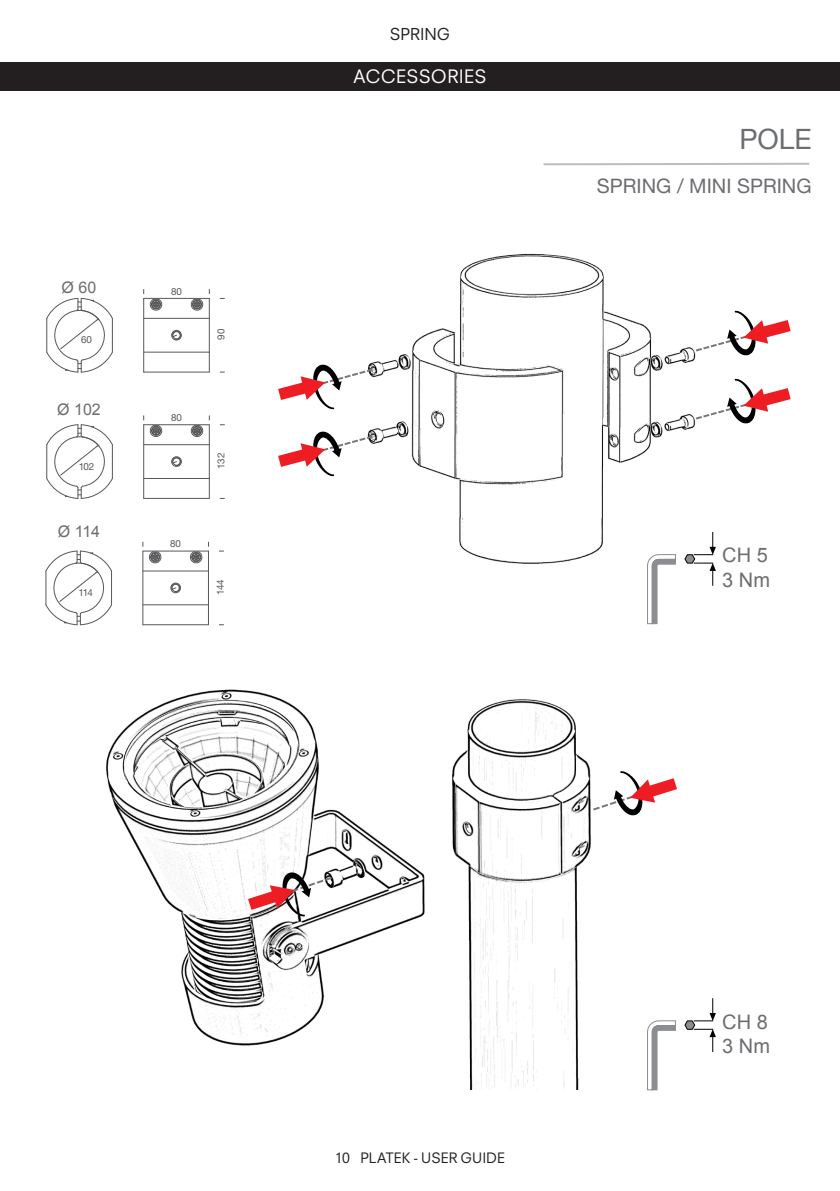
<style>
.page{position:relative;width:840px;height:1191px;background:#fff}
.page>*{position:absolute;margin:0;border:0;box-sizing:border-box;transform-origin:0 0}
.t1{font:28px "Helvetica Neue";color:#6c6d70}
.t2{font:20px "Helvetica Neue";color:#6c6d70}
.t3{font:20px/24px "Arial";color:#6c6d70}
.t4{font:18px "Neuzeit SLT Std";letter-spacing:.015em;color:#fff}
.t5{font:16px "Arial";color:#6c6d70}
.t6{font:16px "Neuzeit SLT Std";color:#231f20}
.t7{font:14px "Neuzeit SLT Std";letter-spacing:.005em;color:#231f20}
.t8{font:9.8px "Helvetica Neue";letter-spacing:-.01em;color:#57585a}
</style>
<div class="page">
<img style="left:106px;top:689px;width:485px;height:400px">
<img style="left:371px;top:253px;width:325px;height:311px">
<svg style="left:646px;top:553px;width:30px;height:71px"></svg>
<svg style="left:683px;top:532px;width:32px;height:54px"></svg>
<svg style="left:647px;top:1020px;width:29px;height:70px"></svg>
<svg style="left:684px;top:998px;width:31px;height:54px"></svg>
<div style="left:0;top:62px;width:839px;height:29px;background:#231f20"></div>
<div style="left:172px;top:330px;width:9px;height:10px;border:1px solid #57585a;border-radius:3px"></div>
<hr style="left:143px;top:298px;width:1px;height:74px;background:#57585a">
<hr style="left:144px;top:352px;width:65px;height:1px;background:#57585a">
<hr style="left:144px;top:318px;width:65px;height:1px;background:#57585a">
<hr style="left:209px;top:298px;width:1px;height:74px;background:#57585a">
<svg style="left:190px;top:299px;width:13px;height:12px"></svg>
<svg style="left:143px;top:289px;width:19px;height:22px"></svg>
<div style="left:171px;top:330px;width:10px;height:10px;border:1px solid #57585a;border-radius:50%"></div>
<div style="left:193px;top:300px;width:8px;height:8px;border:1px solid #57585a;border-radius:50%"></div>
<div style="left:152px;top:300px;width:8px;height:8px;border:1px solid #57585a;border-radius:50%"></div>
<div style="left:173px;top:331px;width:7px;height:8px;border:1px solid #57585a;border-radius:50%"></div>
<hr style="left:144px;top:372px;width:65px;height:1px;background:#57585a">
<hr style="left:144px;top:298px;width:65px;height:1px;background:#57585a">
<div style="left:192px;top:300px;width:9px;height:9px;border:1px solid #57585a;border-radius:50%"></div>
<div style="left:151px;top:300px;width:9px;height:9px;border:1px solid #57585a;border-radius:50%"></div>
<svg style="left:46px;top:298px;width:67px;height:74px"></svg>
<div style="left:172px;top:457px;width:9px;height:9px;border:1px solid #57585a;border-radius:3px"></div>
<hr style="left:143px;top:425px;width:1px;height:73px;background:#57585a">
<hr style="left:144px;top:478px;width:65px;height:1px;background:#57585a">
<hr style="left:144px;top:444px;width:65px;height:1px;background:#57585a">
<hr style="left:209px;top:425px;width:1px;height:73px;background:#57585a">
<svg style="left:190px;top:425px;width:13px;height:12px"></svg>
<svg style="left:143px;top:415px;width:19px;height:22px"></svg>
<div style="left:171px;top:456px;width:10px;height:10px;border:1px solid #57585a;border-radius:50%"></div>
<div style="left:193px;top:427px;width:8px;height:8px;border:1px solid #57585a;border-radius:50%"></div>
<div style="left:152px;top:427px;width:8px;height:8px;border:1px solid #57585a;border-radius:50%"></div>
<div style="left:173px;top:458px;width:7px;height:7px;border:1px solid #57585a;border-radius:50%"></div>
<hr style="left:144px;top:498px;width:65px;height:1px;background:#57585a">
<hr style="left:144px;top:424px;width:65px;height:1px;background:#57585a">
<div style="left:192px;top:426px;width:9px;height:9px;border:1px solid #57585a;border-radius:50%"></div>
<div style="left:151px;top:426px;width:9px;height:9px;border:1px solid #57585a;border-radius:50%"></div>
<svg style="left:46px;top:424px;width:67px;height:75px"></svg>
<div style="left:171px;top:583px;width:9px;height:9px;border:1px solid #57585a;border-radius:3px"></div>
<hr style="left:142px;top:551px;width:1px;height:74px;background:#57585a">
<hr style="left:143px;top:604px;width:65px;height:1px;background:#57585a">
<hr style="left:143px;top:570px;width:65px;height:1px;background:#57585a">
<hr style="left:208px;top:551px;width:1px;height:74px;background:#57585a">
<svg style="left:190px;top:552px;width:12px;height:11px"></svg>
<svg style="left:142px;top:542px;width:20px;height:21px"></svg>
<div style="left:171px;top:583px;width:9px;height:10px;border:1px solid #57585a;border-radius:50%"></div>
<div style="left:192px;top:553px;width:8px;height:8px;border:1px solid #57585a;border-radius:50%"></div>
<div style="left:151px;top:553px;width:8px;height:8px;border:1px solid #57585a;border-radius:50%"></div>
<div style="left:172px;top:584px;width:7px;height:7px;border:1px solid #57585a;border-radius:50%"></div>
<hr style="left:143px;top:624px;width:65px;height:1px;background:#57585a">
<hr style="left:143px;top:551px;width:65px;height:1px;background:#57585a">
<div style="left:191px;top:552px;width:10px;height:10px;border:1px solid #57585a;border-radius:50%"></div>
<div style="left:150px;top:552px;width:10px;height:10px;border:1px solid #57585a;border-radius:50%"></div>
<svg style="left:46px;top:551px;width:66px;height:74px"></svg>
<svg style="left:278px;top:363px;width:97px;height:48px"></svg>
<svg style="left:278px;top:429px;width:97px;height:48px"></svg>
<svg style="left:248px;top:870px;width:86px;height:48px"></svg>
<svg style="left:590px;top:769px;width:86px;height:48px"></svg>
<svg style="left:693px;top:377px;width:97px;height:48px"></svg>
<svg style="left:693px;top:309px;width:97px;height:48px"></svg>
<hr style="left:543px;top:163px;width:265px;height:2px;background:#bcbdc0">
<p class="t5" style="left:62px;top:277px;width:36px">Ø 60</p>
<p class="t8" style="left:81px;top:334px;width:12px">60</p>
<p class="t5" style="left:57px;top:399px;width:45px">Ø 102</p>
<p class="t8" style="left:171px;top:285px;width:12px">80</p>
<p class="t8" style="left:171px;top:412px;width:12px">80</p>
<p class="t8" style="left:215px;top:340px;width:12px;rotate:-90deg">90</p>
<p class="t8" style="left:79px;top:460px;width:17px">102</p>
<p class="t8" style="left:215px;top:468px;width:17px;rotate:-90deg">132</p>
<p class="t5" style="left:58px;top:520px;width:44px">Ø 114</p>
<p class="t8" style="left:170px;top:538px;width:12px">80</p>
<p class="t8" style="left:78px;top:586px;width:16px">114</p>
<p class="t8" style="left:214px;top:595px;width:17px;rotate:-90deg">144</p>
<p class="t6" style="left:389px;top:25px;width:62px">SPRING</p>
<p class="t4" style="left:353px;top:66px;width:134px">ACCESSORIES</p>
<p class="t4" style="left:354px;top:66px;width:160px">TECHNICAL DATA</p>
<h1 class="t1" style="left:739px;top:119px;width:74px">POLE</h1>
<p class="t2" style="left:596px;top:174px;width:216px">SPRING / MINI SPRING</p>
<p class="t3" style="left:721px;top:543px;width:49px">CH 5<br>3 Nm</p>
<p class="t7" style="left:334px;top:1149px;width:172px">10 PLATEK - USER GUIDE</p>
<p class="t3" style="left:721px;top:1009px;width:49px">CH 8<br>3 Nm</p>
</div>
